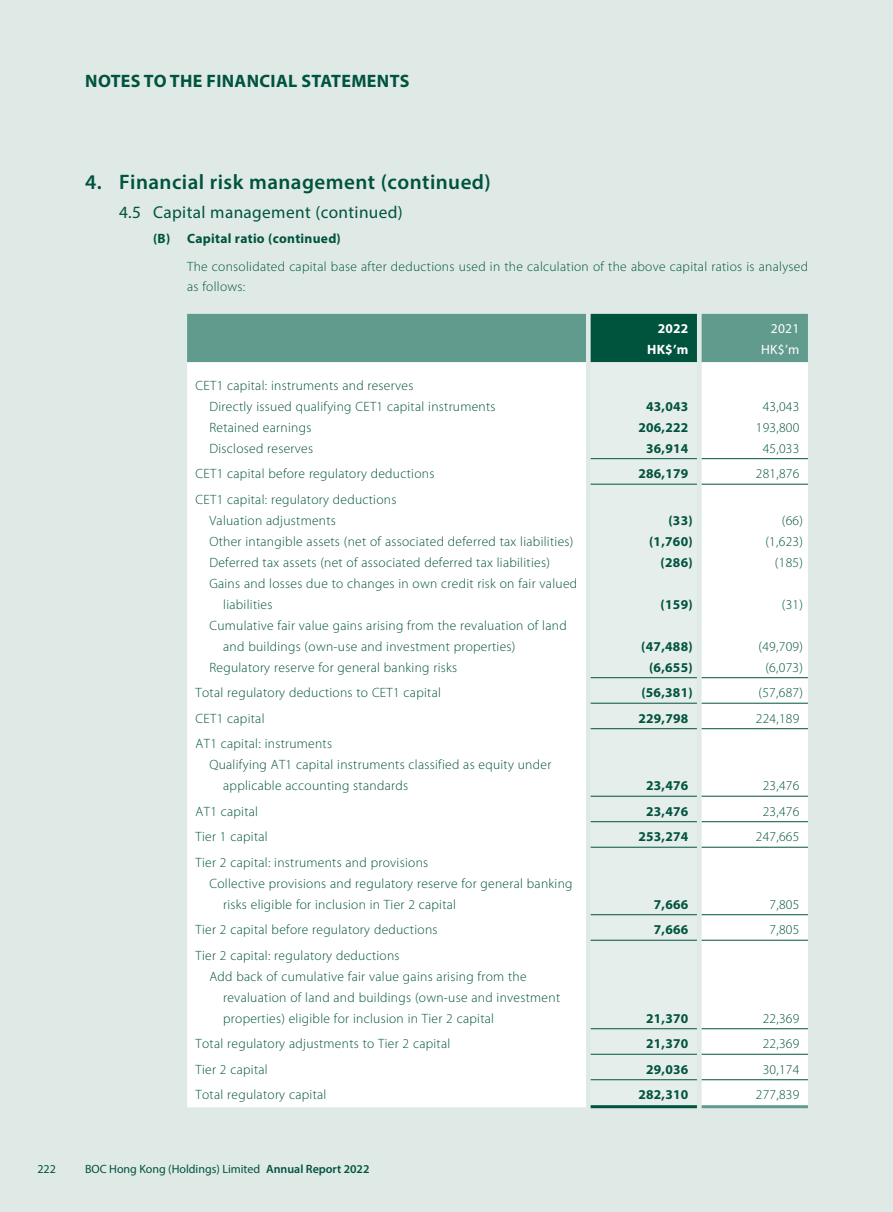
<style>
.page{position:relative;width:893px;height:1212px;background:#dfeae7}
.page>*{position:absolute;margin:0;border:0;box-sizing:border-box;transform-origin:0 0}
.t1{font:600 21px "Myriad Pro";letter-spacing:.02em;color:#00533d}
.t2{font:700 18px "Myriad Pro";letter-spacing:.02em;color:#00533d}
.t3{font:17.25px "Myriad Pro";letter-spacing:.02em;color:#00533d}
.t4{font:300 13.5px/21px "Myriad Pro";letter-spacing:.02em;color:#00533d}
.t5{font:700 13.5px "Myriad Pro";letter-spacing:.02em;color:#00533d}
.t6{font:700 13.5px "Myriad Pro";letter-spacing:.02em;color:#fff}
.t7{font:13.5px "Myriad Pro";letter-spacing:.02em;color:#fff}
.t8{font:12px "Myriad Pro";color:#00533d}
.s1{font-weight:600}
</style>
<div class="page">
<svg style="left:187px;top:314px;width:621px;height:48px;background:#528f81"></svg>
<div style="left:187px;top:362px;width:621px;height:745px;background:#fff"></div>
<svg style="left:591px;top:362px;width:106px;height:743px"></svg>
<hr style="left:591px;top:458px;width:106px;height:1px;background:#00533d">
<hr style="left:702px;top:458px;width:106px;height:1px;background:#00533d">
<hr style="left:591px;top:484px;width:106px;height:1px;background:#00533d">
<hr style="left:702px;top:484px;width:106px;height:1px;background:#00533d">
<hr style="left:591px;top:677px;width:106px;height:1px;background:#00533d">
<hr style="left:702px;top:677px;width:106px;height:1px;background:#00533d">
<hr style="left:591px;top:703px;width:106px;height:1px;background:#00533d">
<hr style="left:702px;top:703px;width:106px;height:1px;background:#00533d">
<hr style="left:591px;top:728px;width:106px;height:1px;background:#00533d">
<hr style="left:702px;top:728px;width:106px;height:1px;background:#00533d">
<hr style="left:591px;top:796px;width:106px;height:1px;background:#00533d">
<hr style="left:702px;top:796px;width:106px;height:1px;background:#00533d">
<hr style="left:591px;top:821px;width:106px;height:1px;background:#00533d">
<hr style="left:702px;top:821px;width:106px;height:1px;background:#00533d">
<hr style="left:591px;top:847px;width:106px;height:1px;background:#00533d">
<hr style="left:702px;top:847px;width:106px;height:1px;background:#00533d">
<hr style="left:591px;top:914px;width:106px;height:1px;background:#00533d">
<hr style="left:702px;top:914px;width:106px;height:1px;background:#00533d">
<hr style="left:591px;top:940px;width:106px;height:1px;background:#00533d">
<hr style="left:702px;top:940px;width:106px;height:1px;background:#00533d">
<hr style="left:591px;top:1028px;width:106px;height:1px;background:#00533d">
<hr style="left:702px;top:1028px;width:106px;height:1px;background:#00533d">
<hr style="left:591px;top:1054px;width:106px;height:1px;background:#00533d">
<hr style="left:702px;top:1054px;width:106px;height:1px;background:#00533d">
<hr style="left:591px;top:1079px;width:106px;height:1px;background:#00533d">
<hr style="left:702px;top:1079px;width:106px;height:1px;background:#00533d">
<hr style="left:591px;top:1105px;width:106px;height:3px;background:#00533d">
<hr style="left:702px;top:1105px;width:106px;height:3px;background:#619b8e">
<h2 class="t2" style="left:85px;top:70px;width:326px">NOTES TO THE FINANCIAL STATEMENTS</h2>
<h1 class="t1" style="left:85px;top:168px;width:407px">4. Financial risk management (continued)</h1>
<p class="t3" style="left:119px;top:202px;width:285px">4.5 Capital management (continued)</p>
<p class="t5" style="left:153px;top:230px;width:189px">(B) Capital ratio (continued)</p>
<p class="t4" style="left:187px;top:257px;width:622px;line-height:19.5px">The consolidated capital base after deductions used in the calculation of the above capital ratios is analysed as follows:</p>
<p class="t6" style="left:658px;top:320px;width:32px">2022</p>
<p class="t7" style="left:771px;top:320px;width:30px">2021</p>
<p class="t6" style="left:647px;top:341px;width:43px">HK$’m</p>
<p class="t7" style="left:761px;top:341px;width:40px">HK$’m</p>
<p class="t4" style="left:209px;top:375px;width:288px;text-indent:-14px">CET1 capital: instruments and reserves<br>Directly issued qualifying CET1 capital instruments</p>
<p class="t5" style="left:646px;top:397px;width:44px">43,043</p>
<p class="t4" style="left:763px;top:396px;width:38px">43,043</p>
<p class="t4" style="left:209px;top:417px;width:103px">Retained earnings</p>
<p class="t5" style="left:638px;top:418px;width:52px">206,222</p>
<p class="t4" style="left:756px;top:417px;width:45px">193,800</p>
<p class="t4" style="left:209px;top:438px;width:105px">Disclosed reserves</p>
<p class="t5" style="left:646px;top:439px;width:44px">36,914</p>
<p class="t4" style="left:763px;top:438px;width:38px">45,033</p>
<p class="t4" style="left:196px;top:463px;width:240px">CET1 capital before regulatory deductions</p>
<p class="t5" style="left:638px;top:465px;width:52px">286,179</p>
<p class="t4" style="left:756px;top:463px;width:45px">281,876</p>
<p class="t4" style="left:209px;top:489px;width:189px;text-indent:-14px">CET1 capital: regulatory deductions<br>Valuation adjustments</p>
<p class="t5" style="left:668px;top:511px;width:26px">(33)</p>
<p class="t4" style="left:782px;top:510px;width:23px">(66)</p>
<p class="t4" style="left:209px;top:531px;width:366px">Other intangible assets (net of associated deferred tax liabilities)</p>
<p class="t5" style="left:649px;top:532px;width:45px">(1,760)</p>
<p class="t4" style="left:765px;top:531px;width:39px">(1,623)</p>
<p class="t4" style="left:209px;top:552px;width:342px">Deferred tax assets (net of associated deferred tax liabilities)</p>
<p class="t5" style="left:661px;top:553px;width:34px">(286)</p>
<p class="t4" style="left:775px;top:552px;width:30px">(185)</p>
<p class="t4" style="left:223px;top:573px;width:355px;text-indent:-14px">Gains and losses due to changes in own credit risk on fair valued liabilities</p>
<p class="t5" style="left:661px;top:595px;width:34px">(159)</p>
<p class="t4" style="left:782px;top:594px;width:23px">(31)</p>
<p class="t4" style="left:223px;top:615px;width:345px;text-indent:-14px">Cumulative fair value gains arising from the revaluation of land and buildings (own-use and investment properties)</p>
<p class="t5" style="left:641px;top:637px;width:53px">(47,488)</p>
<p class="t4" style="left:758px;top:636px;width:46px">(49,709)</p>
<p class="t4" style="left:209px;top:657px;width:249px">Regulatory reserve for general banking risks</p>
<p class="t5" style="left:649px;top:658px;width:45px">(6,655)</p>
<p class="t4" style="left:765px;top:657px;width:39px">(6,073)</p>
<p class="t4" style="left:196px;top:682px;width:247px">Total regulatory deductions to CET1 capital</p>
<p class="t5" style="left:641px;top:684px;width:53px">(56,381)</p>
<p class="t4" style="left:758px;top:682px;width:46px">(57,687)</p>
<p class="t4" style="left:196px;top:708px;width:70px">CET1 capital</p>
<p class="t5" style="left:638px;top:709px;width:52px">229,798</p>
<p class="t4" style="left:756px;top:708px;width:45px">224,189</p>
<p class="t4" style="left:196px;top:733px;width:138px">AT1 capital: instruments</p>
<p class="t4" style="left:209px;top:754px;width:343px">Qualifying AT1 capital instruments classified as equity under</p>
<p class="t4" style="left:223px;top:775px;width:186px">applicable accounting standards</p>
<p class="t5" style="left:646px;top:777px;width:44px">23,476</p>
<p class="t4" style="left:763px;top:775px;width:38px">23,476</p>
<p class="t4" style="left:196px;top:801px;width:64px">AT1 capital</p>
<p class="t5" style="left:646px;top:802px;width:44px">23,476</p>
<p class="t4" style="left:763px;top:801px;width:38px">23,476</p>
<p class="t4" style="left:196px;top:826px;width:74px">Tier 1 capital</p>
<p class="t5" style="left:638px;top:828px;width:52px">253,274</p>
<p class="t4" style="left:756px;top:826px;width:45px">247,665</p>
<p class="t4" style="left:196px;top:852px;width:234px">Tier 2 capital: instruments and provisions</p>
<p class="t4" style="left:209px;top:873px;width:365px">Collective provisions and regulatory reserve for general banking</p>
<p class="t4" style="left:223px;top:894px;width:234px">risks eligible for inclusion in Tier 2 capital</p>
<p class="t5" style="left:654px;top:895px;width:36px">7,666</p>
<p class="t4" style="left:769px;top:894px;width:31px">7,805</p>
<p class="t4" style="left:196px;top:919px;width:243px">Tier 2 capital before regulatory deductions</p>
<p class="t5" style="left:654px;top:921px;width:36px">7,666</p>
<p class="t4" style="left:769px;top:919px;width:31px">7,805</p>
<p class="t4" style="left:196px;top:945px;width:206px">Tier 2 capital: regulatory deductions</p>
<p class="t4" style="left:209px;top:966px;width:319px">Add back of cumulative fair value gains arising from the</p>
<p class="t4" style="left:223px;top:987px;width:338px">revaluation of land and buildings (own-use and investment</p>
<p class="t4" style="left:223px;top:1008px;width:272px">properties) eligible for inclusion in Tier 2 capital</p>
<p class="t5" style="left:646px;top:1009px;width:44px">21,370</p>
<p class="t4" style="left:763px;top:1008px;width:38px">22,369</p>
<p class="t4" style="left:196px;top:1033px;width:256px">Total regulatory adjustments to Tier 2 capital</p>
<p class="t5" style="left:646px;top:1035px;width:44px">21,370</p>
<p class="t4" style="left:763px;top:1033px;width:38px">22,369</p>
<p class="t4" style="left:196px;top:1059px;width:74px">Tier 2 capital</p>
<p class="t5" style="left:646px;top:1060px;width:44px">29,036</p>
<p class="t4" style="left:763px;top:1059px;width:38px">30,174</p>
<p class="t4" style="left:196px;top:1084px;width:132px">Total regulatory capital</p>
<p class="t5" style="left:638px;top:1086px;width:52px">282,310</p>
<p class="t4" style="left:756px;top:1084px;width:45px">277,839</p>
<p class="t8" style="left:37px;top:1161px;width:20px">222</p>
<p class="t8" style="left:85px;top:1161px;width:286px">BOC Hong Kong (Holdings) Limited <span class="s1">Annual Report 2022</span></p>
</div>
